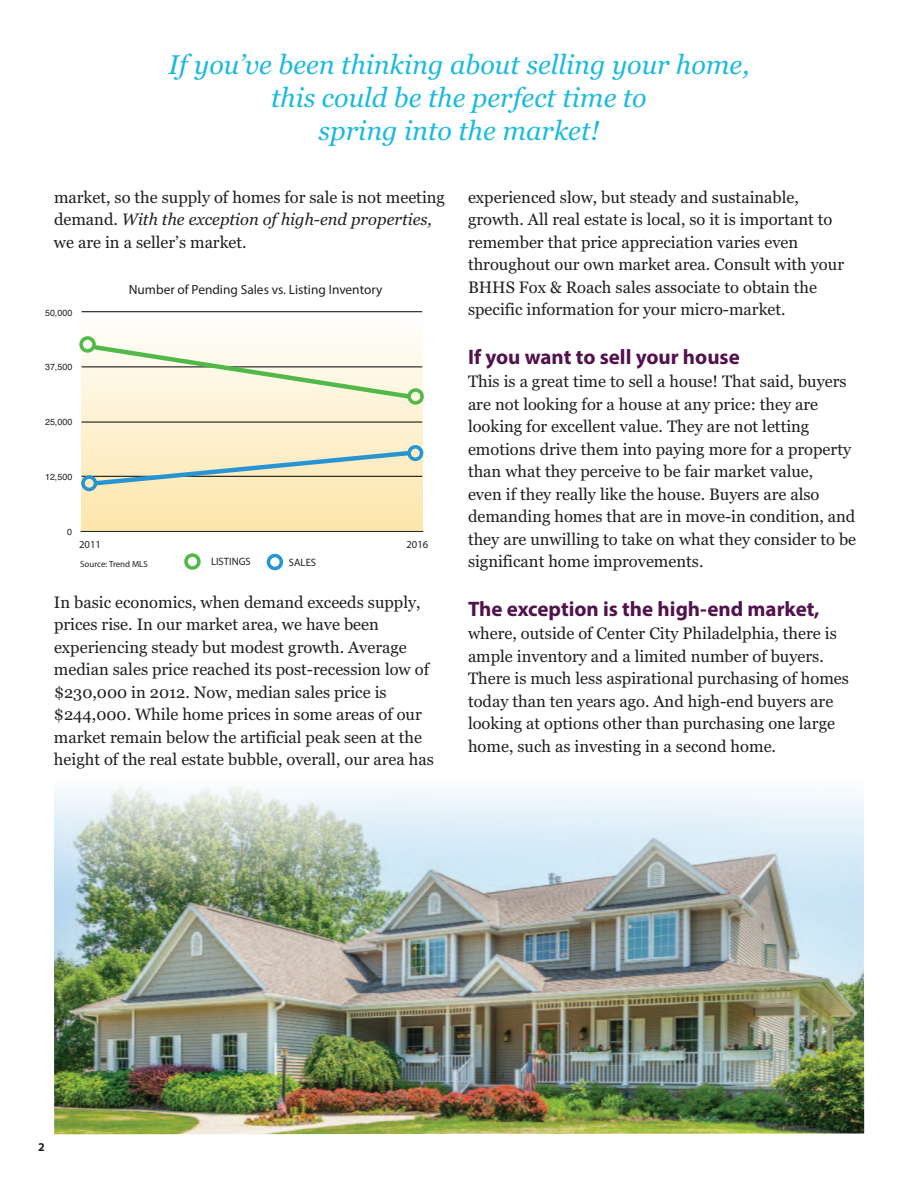
<style>
.page{position:relative;width:918px;height:1188px;background:#fff}
.page>*{position:absolute;margin:0;border:0;box-sizing:border-box;transform-origin:0 0}
.t1{font:italic 27px/33px "Georgia";color:#1cbadd;text-align:center}
.t2{font:700 21px "Myriad Pro";color:#52124d}
.t3{font:16.5px/22.5px "Georgia";color:#231f20}
.t4{font:13.35px "Myriad Pro";color:#231f20}
.t5{font:700 12px "Myriad Pro";color:#231f20}
.t6{font:10.65px "Myriad Pro";color:#231f20}
.t7{font:8.85px "Helvetica";color:#231f20}
.t8{font:8.85px "Myriad Pro";color:#231f20}
.s1{font-style:italic}
</style>
<div class="page">
<img style="left:54px;top:899px;width:810px;height:235px">
<div style="left:82px;top:312px;width:341px;height:219px;background:linear-gradient(to bottom,#fafbfa,#fde6ab)"></div>
<hr style="left:82px;top:476px;width:340px;height:1px;background:#000">
<hr style="left:82px;top:422px;width:340px;height:1px;background:#000">
<hr style="left:82px;top:367px;width:340px;height:1px;background:#000">
<hr style="left:82px;top:311px;width:340px;height:1px;background:#000">
<hr style="left:81px;top:531px;width:342px;height:1px;background:#231f20">
<div style="left:407px;top:388px;width:17px;height:17px;border:4px solid #51b948;border-radius:50%"></div>
<div style="left:79px;top:336px;width:17px;height:17px;border:4px solid #51b948;border-radius:50%"></div>
<div style="left:184px;top:553px;width:17px;height:17px;border:4px solid #51b948;border-radius:50%"></div>
<div style="left:267px;top:554px;width:16px;height:16px;border:4px solid #2795d2;border-radius:50%"></div>
<div style="left:81px;top:475px;width:16px;height:16px;border:4px solid #2795d2;border-radius:50%"></div>
<div style="left:407px;top:445px;width:16px;height:16px;border:4px solid #2795d2;border-radius:50%"></div>
<svg style="left:90px;top:342px;width:324px;height:60px"></svg>
<svg style="left:91px;top:448px;width:323px;height:40px;background:#deddbf"></svg>
<img style="left:54px;top:786px;width:810px;height:113px">
<h1 class="t1" style="left:168px;top:49px;width:583px">If you’ve been thinking about selling your home, this could be the perfect time to<br>spring into the market!</h1>
<p class="t3" style="left:54px;top:186px;width:393px">market, so the supply of homes for sale is not meeting demand. <span class="s1">With the exception of high-end properties, </span>we are in a seller’s market.</p>
<p class="t7" style="left:45px;top:308px;width:29px">50,000</p>
<p class="t7" style="left:45px;top:362px;width:29px">37,500</p>
<p class="t7" style="left:45px;top:417px;width:29px">25,000</p>
<p class="t7" style="left:45px;top:472px;width:29px">12,500</p>
<p class="t7" style="left:67px;top:526px;width:6px">0</p>
<p class="t4" style="left:129px;top:284px;width:255px">Number of Pending Sales vs. Listing Inventory</p>
<p class="t6" style="left:79px;top:540px;width:23px">2011</p>
<p class="t6" style="left:406px;top:540px;width:23px">2016</p>
<p class="t6" style="left:211px;top:557px;width:41px">LISTINGS</p>
<p class="t6" style="left:289px;top:558px;width:29px">SALES</p>
<p class="t8" style="left:80px;top:560px;width:69px">Source: Trend MLS</p>
<p class="t3" style="left:54px;top:591px;width:381px">In basic economics, when demand exceeds supply, prices rise. In our market area, we have been experiencing steady but modest growth. Average median sales price reached its post-recession low of $230,000 in 2012. Now, median sales price is $244,000. While home prices in some areas of our market remain below the artificial peak seen at the height of the real estate bubble, overall, our area has</p>
<p class="t3" style="left:468px;top:186px;width:378px">experienced slow, but steady and sustainable, growth. All real estate is local, so it is important to remember that price appreciation varies even throughout our own market area. Consult with your BHHS Fox &amp; Roach sales associate to obtain the specific information for your micro-market.</p>
<p class="t2" style="left:468px;top:349px;width:273px">If you want to sell your house</p>
<p class="t3" style="left:468px;top:370px;width:390px">This is a great time to sell a house! That said, buyers are not looking for a house at any price: they are looking for excellent value. They are not letting emotions drive them into paying more for a property than what they perceive to be fair market value,<br>even if they really like the house. Buyers are also demanding homes that are in move-in condition, and they are unwilling to take on what they consider to be significant home improvements.</p>
<p class="t2" style="left:468px;top:601px;width:353px">The exception is the high-end market,</p>
<p class="t3" style="left:468px;top:622px;width:383px">where, outside of Center City Philadelphia, there is ample inventory and a limited number of buyers.<br>There is much less aspirational purchasing of homes today than ten years ago. And high-end buyers are looking at options other than purchasing one large home, such as investing in a second home.</p>
<p class="t5" style="left:38px;top:1142px;width:8px">2</p>
</div>
